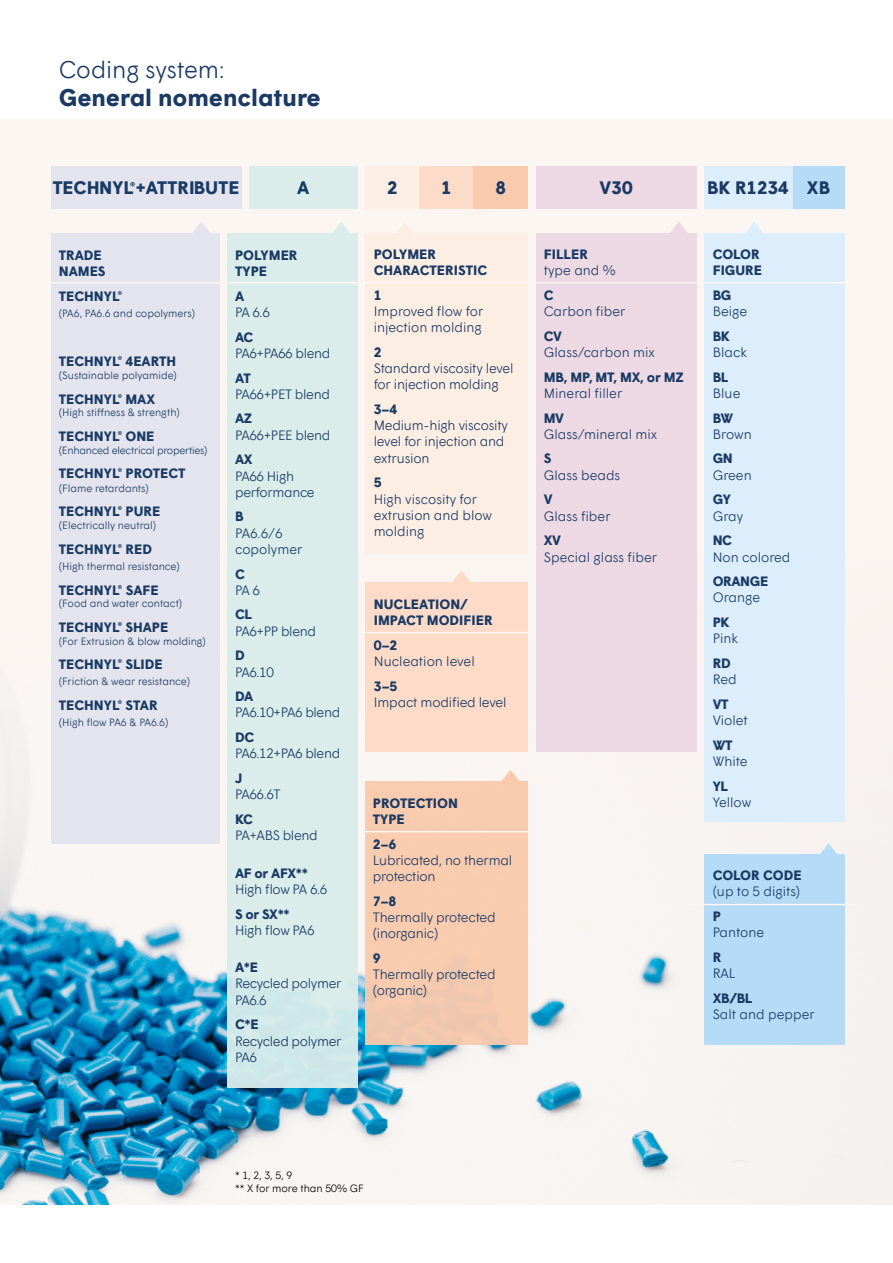
<style>
.page{position:relative;width:893px;height:1263px;background:#fff}
.page>*{position:absolute;margin:0;border:0;box-sizing:border-box;transform-origin:0 0}
.t1{font:700 24px/28.8px "Wigrum Web";color:#1a3a64}
.t2{font:700 18px "Wigrum Web";color:#1a3a64}
.t3{font:300 13.5px/16.2px "Wigrum Web";letter-spacing:-.015em;color:#1a3a64}
.t4{font:700 13.5px/16.2px "Wigrum Web";color:#1a3a64}
.t5{font:300 10.5px "Wigrum Web";color:#1a3a64}
.t6{font:300 10.5px "Wigrum Web";letter-spacing:-.025em;color:#1a3a64}
.t7{font:300 10.5px "Wigrum Web";color:#000}
.s1{font-weight:300}
.s2{font-weight:700}
</style>
<div class="page">
<div style="left:0;top:119px;width:893px;height:1085px;background:#fcf6f3"></div>
<img style="left:0;top:553px;width:845px;height:651px">
<div style="left:227px;top:233px;width:130px;height:855px;background:#daedeb"></div>
<div style="left:51px;top:233px;width:168px;height:611px;background:#e3e4ed"></div>
<div style="left:704px;top:854px;width:140px;height:191px;background:#b6dbf6"></div>
<div style="left:704px;top:233px;width:140px;height:589px;background:#dcedfb"></div>
<div style="left:536px;top:233px;width:160px;height:519px;background:#edd9e3"></div>
<div style="left:365px;top:781px;width:163px;height:264px;background:#facaad"></div>
<div style="left:365px;top:583px;width:163px;height:169px;background:#fcdcc8"></div>
<div style="left:365px;top:233px;width:163px;height:321px;background:#fdeee3"></div>
<div style="left:249px;top:167px;width:108px;height:42px;background:#daedeb"></div>
<div style="left:51px;top:167px;width:190px;height:42px;background:#e3e4ed"></div>
<div style="left:365px;top:167px;width:163px;height:42px;background:#fdeee3"></div>
<div style="left:536px;top:167px;width:160px;height:42px;background:#edd9e3"></div>
<div style="left:704px;top:167px;width:89px;height:42px;background:#dcedfb"></div>
<div style="left:420px;top:167px;width:54px;height:42px;background:#fcdcc8"></div>
<div style="left:474px;top:167px;width:54px;height:42px;background:#facaad"></div>
<hr style="left:33px;top:282px;width:840px;height:2px;background:#fcf6f3">
<div style="left:793px;top:167px;width:51px;height:42px;background:#b6dbf6"></div>
<hr style="left:363px;top:632px;width:171px;height:1px;background:#fcf6f3">
<hr style="left:363px;top:831px;width:171px;height:1px;background:#fcf6f3">
<hr style="left:686px;top:904px;width:171px;height:1px;background:#fcf6f3">
<svg style="left:193px;top:222px;width:17px;height:11px"></svg>
<svg style="left:333px;top:222px;width:17px;height:11px"></svg>
<svg style="left:396px;top:222px;width:17px;height:11px"></svg>
<svg style="left:450px;top:570px;width:22px;height:13px"></svg>
<svg style="left:499px;top:770px;width:23px;height:11px"></svg>
<svg style="left:670px;top:222px;width:18px;height:11px"></svg>
<svg style="left:745px;top:222px;width:18px;height:11px"></svg>
<svg style="left:817px;top:843px;width:23px;height:11px"></svg>
<p class="t1" style="left:59px;top:53px;width:264px"><span class="s1">Coding system:<br></span>General nomenclature</p>
<p class="t2" style="left:53px;top:175px;width:188px">TECHNYL<sup>®</sup>+ATTRIBUTE</p>
<p class="t2" style="left:297px;top:174px;width:14px">A</p>
<p class="t2" style="left:387px;top:174px;width:12px">2</p>
<p class="t2" style="left:441px;top:174px;width:12px">1</p>
<p class="t2" style="left:495px;top:174px;width:12px">8</p>
<p class="t2" style="left:600px;top:175px;width:34px">V30</p>
<p class="t2" style="left:707px;top:175px;width:83px">BK R1234</p>
<p class="t2" style="left:807px;top:175px;width:25px">XB</p>
<p class="t4" style="left:59px;top:246px;width:48px">TRADE<br>NAMES</p>
<p class="t4" style="left:59px;top:287px;width:65px">TECHNYL<sup>®</sup></p>
<p class="t5" style="left:59px;top:305px;width:138px">(PA6, PA6.6 and copolymers)</p>
<p class="t4" style="left:59px;top:352px;width:119px">TECHNYL<sup>®</sup> 4EARTH</p>
<p class="t5" style="left:59px;top:367px;width:120px">(Sustainable polyamide)</p>
<p class="t4" style="left:59px;top:390px;width:98px">TECHNYL<sup>®</sup> MAX</p>
<p class="t5" style="left:59px;top:405px;width:123px">(High stiffness &amp; strength)</p>
<p class="t4" style="left:59px;top:427px;width:97px">TECHNYL<sup>®</sup> ONE</p>
<p class="t6" style="left:59px;top:442px;width:150px">(Enhanced electrical properties)</p>
<p class="t4" style="left:59px;top:464px;width:128px">TECHNYL<sup>®</sup> PROTECT</p>
<p class="t5" style="left:59px;top:480px;width:92px">(Flame retardants)</p>
<p class="t4" style="left:59px;top:503px;width:103px">TECHNYL<sup>®</sup> PURE</p>
<p class="t5" style="left:59px;top:517px;width:99px">(Electrically neutral)</p>
<p class="t4" style="left:59px;top:540px;width:95px">TECHNYL<sup>®</sup> RED</p>
<p class="t5" style="left:59px;top:558px;width:123px">(High thermal resistance)</p>
<p class="t4" style="left:59px;top:581px;width:101px">TECHNYL<sup>®</sup> SAFE</p>
<p class="t5" style="left:59px;top:596px;width:125px">(Food and water contact)</p>
<p class="t4" style="left:59px;top:618px;width:111px">TECHNYL<sup>®</sup> SHAPE</p>
<p class="t5" style="left:59px;top:633px;width:149px">(For Extrusion &amp; blow molding)</p>
<p class="t4" style="left:59px;top:655px;width:105px">TECHNYL<sup>®</sup> SLIDE</p>
<p class="t5" style="left:59px;top:674px;width:133px">(Friction &amp; wear resistance)</p>
<p class="t4" style="left:59px;top:696px;width:100px">TECHNYL<sup>®</sup> STAR</p>
<p class="t5" style="left:59px;top:715px;width:111px">(High flow PA6 &amp; PA6.6)</p>
<p class="t4" style="left:235px;top:246px;width:64px">POLYMER<br>TYPE</p>
<p class="t3" style="left:235px;top:287px;width:36px"><span class="s2">A<br></span>PA 6.6</p>
<p class="t3" style="left:235px;top:328px;width:97px"><span class="s2">AC<br></span>PA6+PA66 blend</p>
<p class="t3" style="left:235px;top:369px;width:96px"><span class="s2">AT<br></span>PA66+PET blend</p>
<p class="t3" style="left:235px;top:410px;width:97px"><span class="s2">AZ<br></span>PA66+PEE blend</p>
<p class="t3" style="left:235px;top:450px;width:81px"><span class="s2">AX<br></span>PA66 High performance</p>
<p class="t3" style="left:235px;top:508px;width:69px"><span class="s2">B<br></span>PA6.6/6 copolymer</p>
<p class="t3" style="left:235px;top:565px;width:26px"><span class="s2">C<br></span>PA 6</p>
<p class="t3" style="left:235px;top:606px;width:82px"><span class="s2">CL<br></span>PA6+PP blend</p>
<p class="t3" style="left:235px;top:646px;width:40px"><span class="s2">D<br></span>PA6.10</p>
<p class="t3" style="left:235px;top:687px;width:107px"><span class="s2">DA<br></span>PA6.10+PA6 blend</p>
<p class="t3" style="left:235px;top:728px;width:107px"><span class="s2">DC<br></span>PA6.12+PA6 blend</p>
<p class="t3" style="left:235px;top:769px;width:47px"><span class="s2">J<br></span>PA66.6T</p>
<p class="t3" style="left:235px;top:810px;width:84px"><span class="s2">KC<br></span>PA+ABS blend</p>
<p class="t3" style="left:235px;top:864px;width:94px"><span class="s2">AF or AFX**<br></span>High flow PA 6.6</p>
<p class="t3" style="left:235px;top:905px;width:81px"><span class="s2">S or SX**<br></span>High flow PA6</p>
<p class="t3" style="left:235px;top:958px;width:108px"><span class="s2">A*E<br></span>Recycled polymer<br>PA6.6</p>
<p class="t3" style="left:235px;top:1015px;width:108px"><span class="s2">C*E<br></span>Recycled polymer<br>PA6</p>
<p class="t4" style="left:374px;top:245px;width:115px">POLYMER<br>CHARACTERISTIC</p>
<p class="t3" style="left:374px;top:286px;width:111px"><span class="s2">1<br></span>Improved flow for injection molding</p>
<p class="t3" style="left:374px;top:343px;width:141px"><span class="s2">2<br></span>Standard viscosity level for injection molding</p>
<p class="t3" style="left:374px;top:400px;width:136px"><span class="s2">3–4<br></span>Medium-high viscosity level for injection and extrusion</p>
<p class="t3" style="left:374px;top:473px;width:120px"><span class="s2">5<br></span>High viscosity for extrusion and blow molding</p>
<p class="t4" style="left:374px;top:595px;width:120px">NUCLEATION/<br>IMPACT MODIFIER</p>
<p class="t3" style="left:374px;top:636px;width:102px"><span class="s2">0–2<br></span>Nucleation level</p>
<p class="t3" style="left:374px;top:677px;width:134px"><span class="s2">3–5<br></span>Impact modified level</p>
<p class="t4" style="left:373px;top:794px;width:87px">PROTECTION<br>TYPE</p>
<p class="t3" style="left:373px;top:835px;width:141px"><span class="s2">2–6<br></span>Lubricated, no thermal protection</p>
<p class="t3" style="left:373px;top:892px;width:124px"><span class="s2">7–8<br></span>Thermally protected (inorganic)</p>
<p class="t3" style="left:373px;top:949px;width:124px"><span class="s2">9<br></span>Thermally protected (organic)</p>
<p class="t3" style="left:544px;top:245px;width:73px"><span class="s2">FILLER </span>type and %</p>
<p class="t3" style="left:544px;top:286px;width:83px"><span class="s2">C<br></span>Carbon fiber</p>
<p class="t3" style="left:544px;top:327px;width:113px"><span class="s2">CV<br></span>Glass/carbon mix</p>
<p class="t4" style="left:544px;top:368px;width:142px">MB, MP, MT, MX, or MZ<br><span class="s1">Mineral filler</span></p>
<p class="t3" style="left:544px;top:409px;width:115px"><span class="s2">MV<br></span>Glass/mineral mix</p>
<p class="t3" style="left:544px;top:450px;width:78px"><span class="s2">S<br></span>Glass beads</p>
<p class="t3" style="left:544px;top:491px;width:68px"><span class="s2">V<br></span>Glass fiber</p>
<p class="t3" style="left:544px;top:531px;width:115px"><span class="s2">XV<br></span>Special glass fiber</p>
<p class="t4" style="left:713px;top:245px;width:51px">COLOR<br>FIGURE</p>
<p class="t3" style="left:713px;top:286px;width:36px"><span class="s2">BG<br></span>Beige</p>
<p class="t3" style="left:713px;top:327px;width:36px"><span class="s2">BK<br></span>Black</p>
<p class="t3" style="left:713px;top:368px;width:29px"><span class="s2">BL<br></span>Blue</p>
<p class="t3" style="left:713px;top:409px;width:40px"><span class="s2">BW<br></span>Brown</p>
<p class="t3" style="left:713px;top:450px;width:41px"><span class="s2">GN<br></span>Green</p>
<p class="t3" style="left:713px;top:491px;width:32px"><span class="s2">GY<br></span>Gray</p>
<p class="t3" style="left:713px;top:531px;width:79px"><span class="s2">NC<br></span>Non colored</p>
<p class="t4" style="left:713px;top:572px;width:57px">ORANGE<br><span class="s1">Orange</span></p>
<p class="t3" style="left:713px;top:613px;width:27px"><span class="s2">PK<br></span>Pink</p>
<p class="t3" style="left:713px;top:654px;width:26px"><span class="s2">RD<br></span>Red</p>
<p class="t3" style="left:713px;top:695px;width:37px"><span class="s2">VT<br></span>Violet</p>
<p class="t3" style="left:713px;top:736px;width:36px"><span class="s2">WT<br></span>White</p>
<p class="t3" style="left:713px;top:777px;width:40px"><span class="s2">YL<br></span>Yellow</p>
<p class="t3" style="left:713px;top:866px;width:91px"><span class="s2">COLOR CODE </span>(up to 5 digits)</p>
<p class="t3" style="left:713px;top:907px;width:53px"><span class="s2">P<br></span>Pantone</p>
<p class="t3" style="left:713px;top:948px;width:24px"><span class="s2">R<br></span>RAL</p>
<p class="t3" style="left:713px;top:989px;width:104px"><span class="s2">XB/BL<br></span>Salt and pepper</p>
<p class="t7" style="left:235px;top:1167px;width:59px">* 1, 2, 3, 5, 9</p>
<p class="t7" style="left:235px;top:1180px;width:130px">** X for more than 50% GF</p>
</div>
